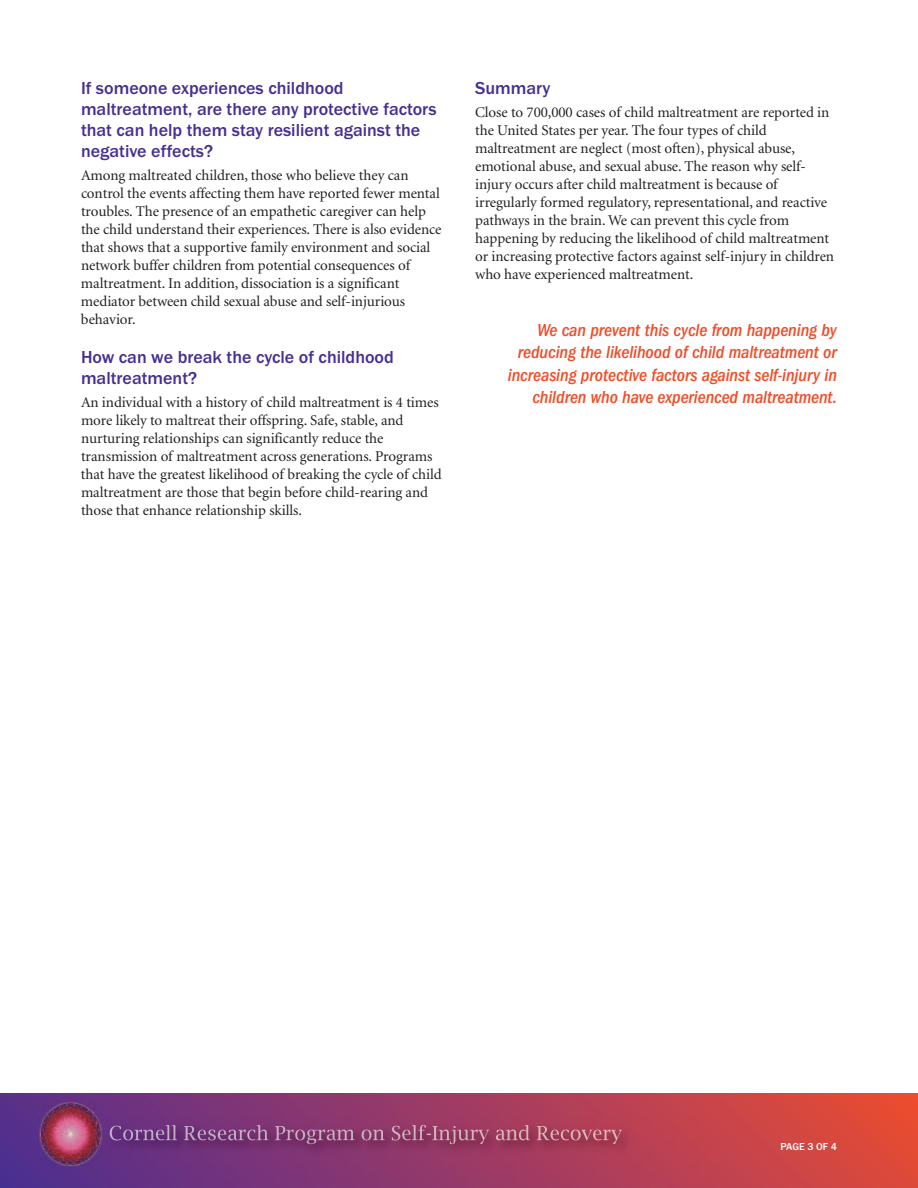
<style>
.page{position:relative;width:918px;height:1188px;background:#fff}
.page>*{position:absolute;margin:0;border:0;box-sizing:border-box;transform-origin:0 0}
.t1{font:500 18px/21px "Franklin Gothic";color:#452f92}
.t2{font:italic 500 condensed 18px/22.5px "Franklin Gothic";letter-spacing:-.005em;color:#f04d29;text-align:right}
.t3{font:15px/18px "Minion";letter-spacing:-.005em;color:#231f20}
.t4{font:500 10.5px "Franklin Gothic";letter-spacing:-.01em;color:#fff}
</style>
<div class="page">
<div style="left:0;top:1094px;width:918px;height:94px;background:linear-gradient(to right,#552e8f,#e64a37)"></div>
<img style="left:99px;top:1117px;width:618px;height:66px">
<img style="left:110px;top:1125px;width:127px;height:16px">
<img style="left:38px;top:1102px;width:65px;height:64px">
<img style="left:99px;top:1117px;width:4px;height:49px">
<p class="t1" style="left:81px;top:77px;width:357px">If someone experiences childhood maltreatment, are there any protective factors that can help them stay resilient against the negative effects?</p>
<p class="t3" style="left:81px;top:167px;width:362px">Among maltreated children, those who believe they can control the events affecting them have reported fewer mental troubles. The presence of an empathetic caregiver can help the child understand their experiences. There is also evidence that shows that a supportive family environment and social network buffer children from potential consequences of maltreatment. In addition, dissociation is a significant mediator between child sexual abuse and self-injurious behavior.</p>
<p class="t1" style="left:81px;top:346px;width:314px">How can we break the cycle of childhood maltreatment?</p>
<p class="t3" style="left:81px;top:395px;width:362px">An individual with a history of child maltreatment is 4 times more likely to maltreat their offspring. Safe, stable, and nurturing relationships can significantly reduce the transmission of maltreatment across generations. Programs that have the greatest likelihood of breaking the cycle of child maltreatment are those that begin before child-rearing and those that enhance relationship skills.</p>
<p class="t1" style="left:475px;top:77px;width:77px">Summary</p>
<p class="t3" style="left:475px;top:104px;width:360px">Close to 700,000 cases of child maltreatment are reported in the United States per year. The four types of child maltreatment are neglect (most often), physical abuse, emotional abuse, and sexual abuse. The reason why self&shy;injury occurs after child maltreatment is because of irregularly formed regulatory, representational, and reactive pathways in the brain. We can prevent this cycle from happening by reducing the likelihood of child maltreatment or increasing protective factors against self-injury in children who have experienced maltreatment.</p>
<p class="t2" style="left:508px;top:320px;width:331px">We can prevent this cycle from happening by reducing the likelihood of child maltreatment or increasing protective factors against self-injury in children who have experienced maltreatment.</p>
<p class="t4" style="left:780px;top:1140px;width:58px">PAGE 3 OF 4</p>
</div>
